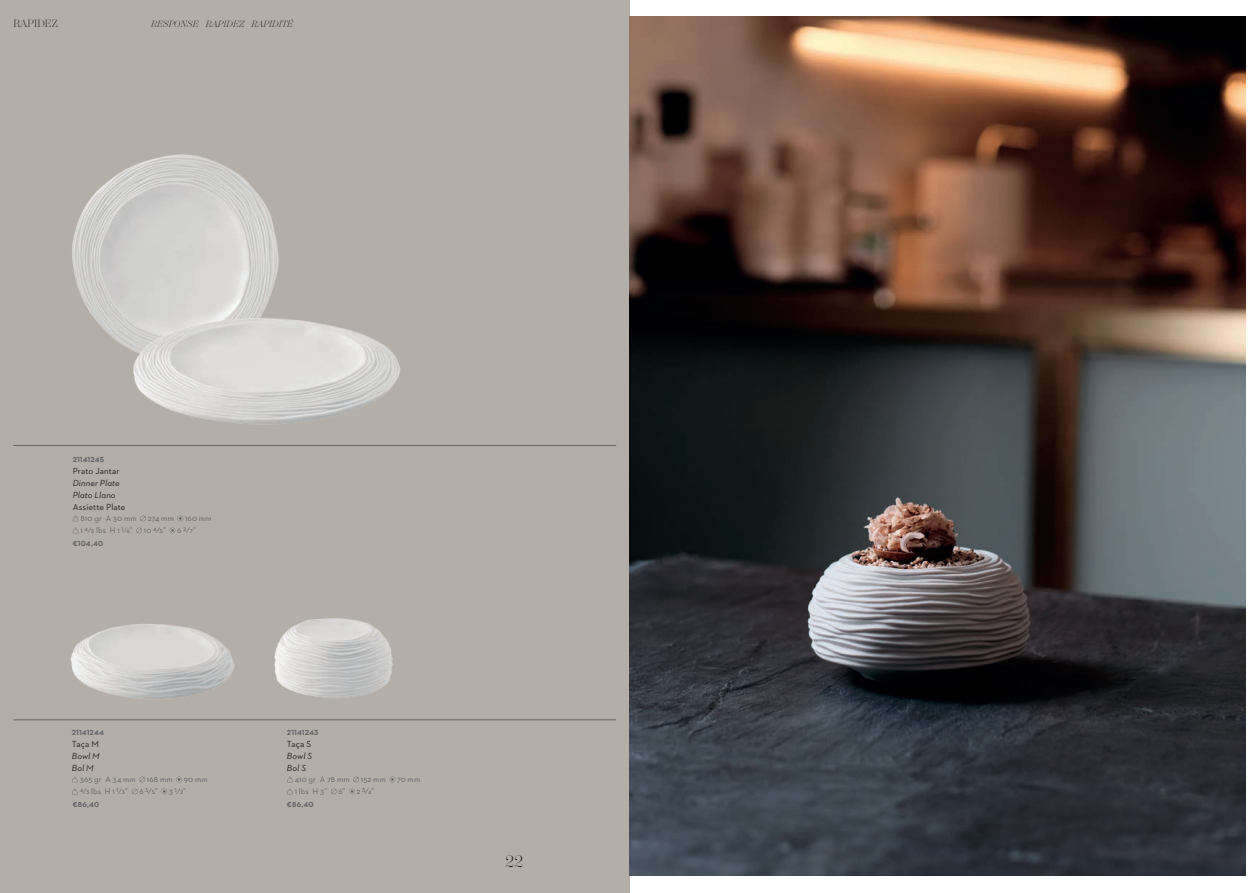
<style>
.page{position:relative;width:1259px;height:893px;background:#fff}
.page>*{position:absolute;margin:0;border:0;box-sizing:border-box;transform-origin:0 0}
.t1{font:300 16.5px "Scotch Display";color:#231f20}
.t2{font:300 10.5px "Scotch Display";letter-spacing:.02em;color:#231f20}
.t3{font:italic 9px/12px "Neutraface 2 Text";letter-spacing:.015em;color:#231f20}
.t4{font:9px "Neutraface 2 Text";letter-spacing:.01em;color:#231f20}
.t5{font:italic 300 9px "Scotch Display";letter-spacing:.02em;color:#231f20}
.t6{font:8.25px "Neutraface 2 Text";letter-spacing:.015em;color:#636366}
.t7{font:700 7.5px "Neutraface 2 Text";letter-spacing:.02em;color:#636366}
</style>
<div class="page">
<div style="left:0;top:0;width:629px;height:893px;background:#b3aea8"></div>
<svg style="left:72px;top:516px;width:7px;height:5px"></svg>
<svg style="left:140px;top:516px;width:6px;height:5px"></svg>
<svg style="left:178px;top:516px;width:5px;height:5px"></svg>
<svg style="left:72px;top:528px;width:7px;height:5px"></svg>
<svg style="left:136px;top:528px;width:6px;height:5px"></svg>
<svg style="left:170px;top:528px;width:5px;height:5px"></svg>
<svg style="left:287px;top:777px;width:6px;height:5px"></svg>
<svg style="left:353px;top:777px;width:6px;height:5px"></svg>
<svg style="left:389px;top:777px;width:6px;height:5px"></svg>
<svg style="left:287px;top:789px;width:6px;height:5px"></svg>
<svg style="left:331px;top:789px;width:6px;height:5px"></svg>
<svg style="left:349px;top:789px;width:6px;height:5px"></svg>
<svg style="left:72px;top:777px;width:6px;height:5px"></svg>
<svg style="left:139px;top:777px;width:6px;height:5px"></svg>
<svg style="left:176px;top:777px;width:6px;height:5px"></svg>
<svg style="left:72px;top:789px;width:6px;height:5px"></svg>
<svg style="left:132px;top:789px;width:5px;height:5px"></svg>
<svg style="left:161px;top:789px;width:6px;height:5px"></svg>
<img style="left:72px;top:154px;width:207px;height:142px">
<img style="left:81px;top:296px;width:320px;height:129px">
<img style="left:28px;top:624px;width:227px;height:96px">
<img style="left:274px;top:618px;width:119px;height:80px">
<img style="left:629px;top:16px;width:616px;height:860px">
<hr style="left:13px;top:720px;width:603px;height:1px;background:#636366">
<hr style="left:13px;top:445px;width:603px;height:1px;background:#636366">
<p class="t2" style="left:13px;top:17px;width:46px">RAPIDEZ</p>
<p class="t5" style="left:151px;top:18px;width:144px">RESPONSE RAPIDEZ RAPIDITÉ</p>
<p class="t7" style="left:73px;top:455px;width:33px">21141245</p>
<p class="t4" style="left:73px;top:465px;width:48px">Prato Jantar</p>
<p class="t3" style="left:73px;top:477px;width:49px">Dinner Plate<br>Plato Llano</p>
<p class="t4" style="left:73px;top:501px;width:54px">Assiette Plate</p>
<p class="t6" style="left:80px;top:513px;width:58px">810 gr A 30 mm</p>
<p class="t6" style="left:148px;top:513px;width:28px">274 mm</p>
<p class="t6" style="left:185px;top:513px;width:28px">160 mm</p>
<p class="t6" style="left:80px;top:525px;width:54px">1 4/5 lbs H 1 1/6”</p>
<p class="t6" style="left:144px;top:525px;width:24px">10 4/5”</p>
<p class="t6" style="left:177px;top:525px;width:20px">6 2/7”</p>
<p class="t7" style="left:73px;top:539px;width:32px">€104,40</p>
<p class="t7" style="left:72px;top:728px;width:34px">21141244</p>
<p class="t4" style="left:72px;top:738px;width:29px">Taça M</p>
<p class="t3" style="left:72px;top:750px;width:29px">Bowl M<br>Bol M</p>
<p class="t6" style="left:80px;top:774px;width:58px">365 gr A 34 mm</p>
<p class="t6" style="left:147px;top:774px;width:27px">168 mm</p>
<p class="t6" style="left:184px;top:774px;width:25px">90 mm</p>
<p class="t6" style="left:80px;top:786px;width:50px">4/5 lbs H 1 1/3”</p>
<p class="t6" style="left:139px;top:786px;width:20px">6 3/5”</p>
<p class="t6" style="left:169px;top:786px;width:19px">3 1/2”</p>
<p class="t7" style="left:287px;top:728px;width:33px">21141243</p>
<p class="t4" style="left:287px;top:738px;width:26px">Taça S</p>
<p class="t3" style="left:287px;top:750px;width:27px">Bowl S<br>Bol S</p>
<p class="t6" style="left:295px;top:774px;width:56px">410 gr A 78 mm</p>
<p class="t6" style="left:361px;top:774px;width:27px">152 mm</p>
<p class="t6" style="left:397px;top:774px;width:25px">70 mm</p>
<p class="t6" style="left:295px;top:786px;width:34px">1 lbs H 3”</p>
<p class="t6" style="left:338px;top:786px;width:9px">6”</p>
<p class="t6" style="left:357px;top:786px;width:19px">2 3/4”</p>
<p class="t7" style="left:73px;top:800px;width:28px">€86,40</p>
<p class="t7" style="left:287px;top:800px;width:28px">€86,40</p>
<h1 class="t1" style="left:505px;top:852px;width:19px">22</h1>
</div>
